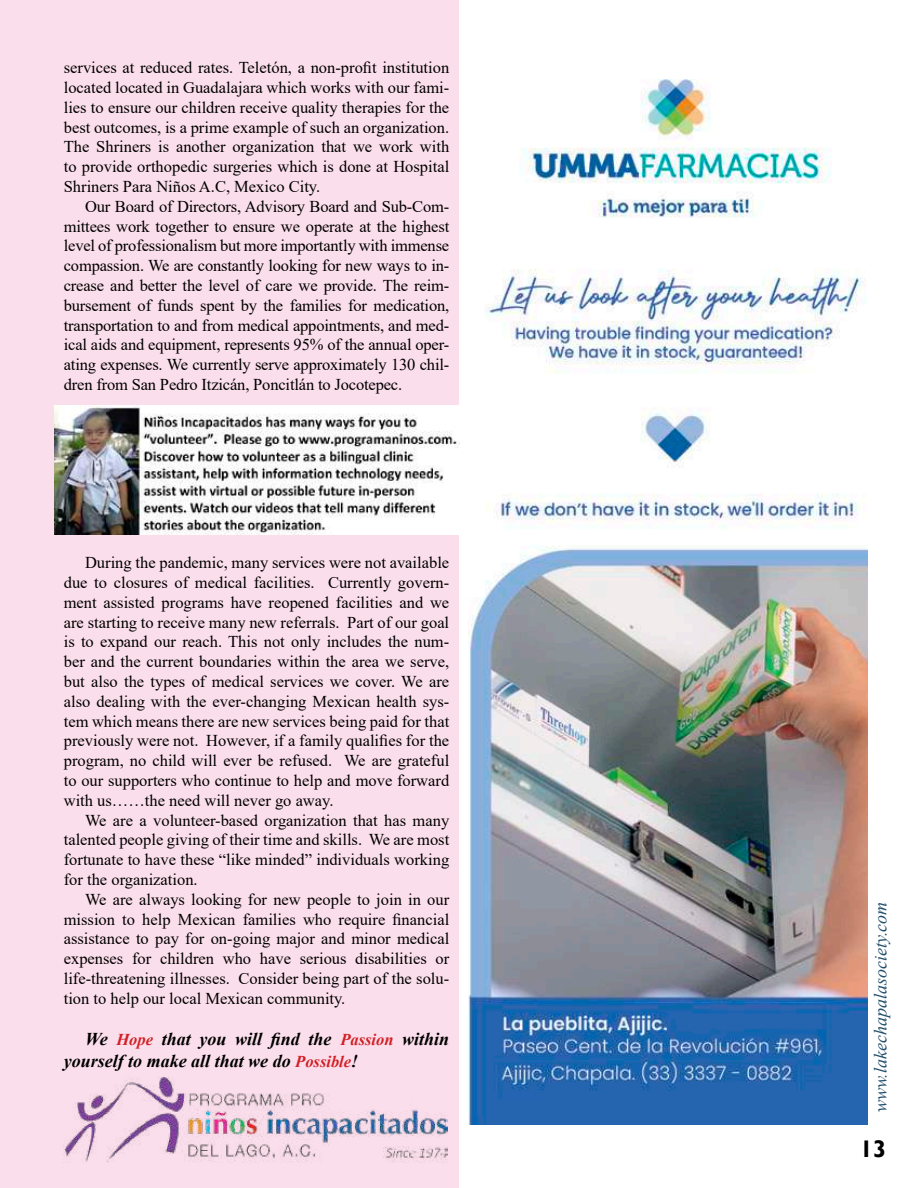
<style>
.page{position:relative;width:918px;height:1188px;background:#fff}
.page>*{position:absolute;margin:0;border:0;box-sizing:border-box;transform-origin:0 0}
.t1{font:700 24px "Gill Sans";color:#000}
.t2{font:italic 700 18px/21.6px "Times New Roman";color:#000}
.t3{font:italic 18px "Times New Roman";color:#214f6b}
.t4{font:16.5px/19.8px "Times New Roman";color:#000;text-align:justify}
.s1{font-size:16.5px;color:#d22027}
</style>
<div class="page">
<div style="left:0;top:0;width:459px;height:1188px;background:#fbdeeb"></div>
<img style="left:468px;top:79px;width:400px;height:1045px">
<img style="left:55px;top:405px;width:404px;height:129px">
<img style="left:64px;top:1077px;width:384px;height:86px">
<p class="t4" style="left:64px;top:57px;width:387px">services at reduced rates. Teletón, a non-profit institution located located in Guadalajara which works with our fami&shy;lies to ensure our children receive quality therapies for the best outcomes, is a prime example of such an organization.<br>The Shriners is another organization that we work with to provide orthopedic surgeries which is done at Hospital Shriners Para Niños A.C, Mexico City.</p>
<p class="t4" style="left:64px;top:196px;width:387px;text-indent:21px">Our Board of Directors, Advisory Board and Sub-Com&shy;mittees work together to ensure we operate at the highest level of professionalism but more importantly with immense compassion. We are constantly looking for new ways to in&shy;crease and better the level of care we provide. The reim&shy;bursement of funds spent by the families for medication, transportation to and from medical appointments, and med&shy;ical aids and equipment, represents 95% of the annual oper&shy;ating expenses. We currently serve approximately 130 chil&shy;dren from San Pedro Itzicán, Poncitlán to Jocotepec.</p>
<p class="t4" style="left:64px;top:552px;width:387px;text-indent:21px">During the pandemic, many services were not available due to closures of medical facilities. Currently govern&shy;ment assisted programs have reopened facilities and we are starting to receive many new referrals. Part of our goal is to expand our reach. This not only includes the num&shy;ber and the current boundaries within the area we serve, but also the types of medical services we cover. We are also dealing with the ever-changing Mexican health sys&shy;tem which means there are new services being paid for that previously were not. However, if a family qualifies for the program, no child will ever be refused. We are grateful to our supporters who continue to help and move forward with us……the need will never go away.</p>
<p class="t4" style="left:64px;top:810px;width:387px;text-indent:21px">We are a volunteer-based organization that has many talented people giving of their time and skills. We are most fortunate to have these “like minded” individuals working for the organization.</p>
<p class="t4" style="left:64px;top:889px;width:387px;text-indent:21px">We are always looking for new people to join in our mission to help Mexican families who require financial assistance to pay for on-going major and minor medical expenses for children who have serious disabilities or life-threatening illnesses. Consider being part of the solu&shy;tion to help our local Mexican community.</p>
<p class="t2" style="left:64px;top:1028px;width:387px;text-indent:21px">We <span class="s1">Hope</span> that you will find the <span class="s1">Passion</span> within yourself to make all that we do <span class="s1">Possible</span>!</p>
<p class="t3" style="left:868px;top:1112px;width:212px;rotate:-90deg">www.lakechapalasociety.com</p>
<h1 class="t1" style="left:860px;top:1135px;width:28px">13</h1>
</div>
